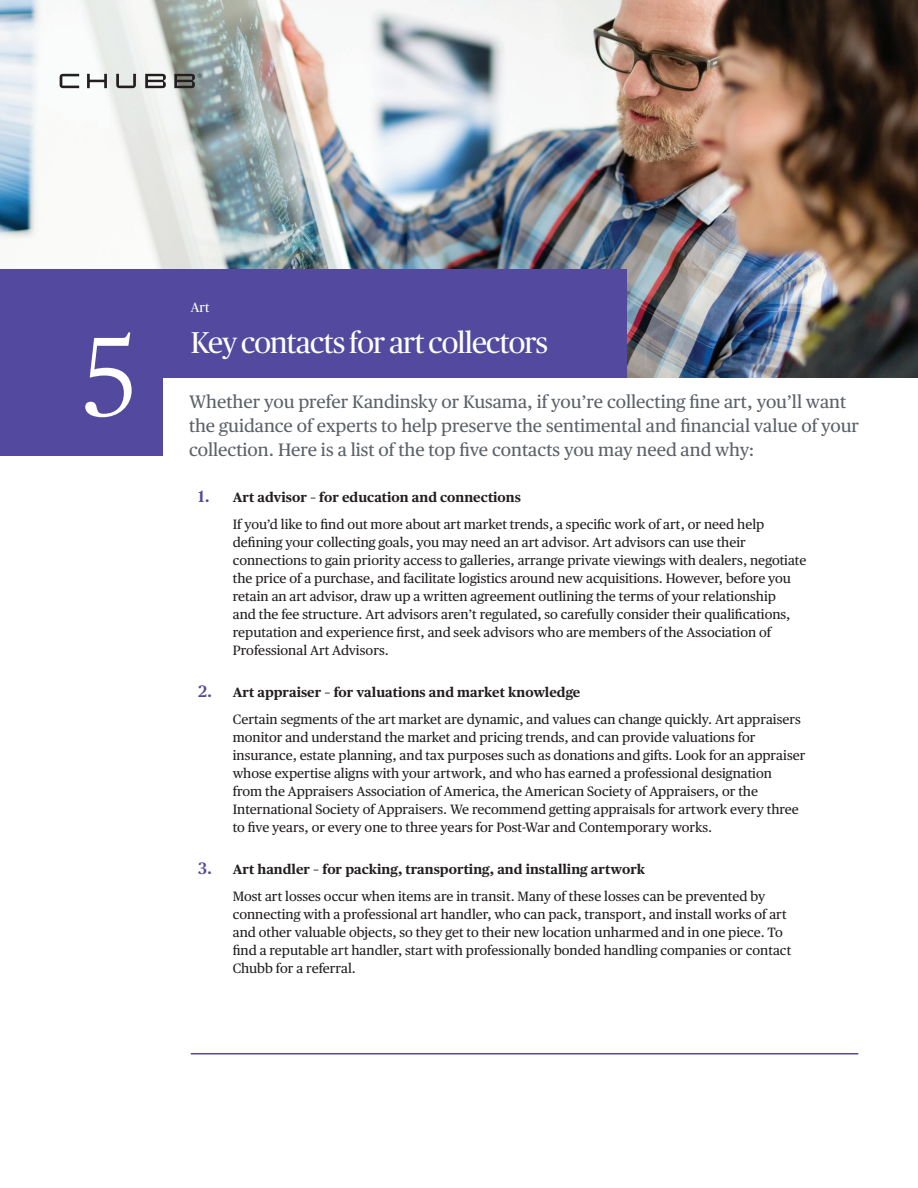
<style>
.page{position:relative;width:918px;height:1188px;background:#fff}
.page>*{position:absolute;margin:0;border:0;box-sizing:border-box;transform-origin:0 0}
.t1{font:300 112.5px "Chubb Publico";color:#fff}
.t2{font:30px "Chubb Publico";letter-spacing:-.025em;color:#fff}
.t3{font:18px/24px "Chubb Publico Text";color:#5c6269}
.t4{font:13.5px/18px "Chubb Publico Text";color:#231f20}
.t5{font:13.5px "Chubb Publico";color:#fff}
.s1{font-weight:600;font-size:16.5px;color:#534a9f}
.s2{font-weight:700}
</style>
<div class="page">
<img style="left:0;top:0;width:918px;height:378px">
<svg style="left:60px;top:74px;width:142px;height:14px"></svg>
<div style="left:0;top:269px;width:626px;height:186px;background:#534a9f"></div>
<div style="left:164px;top:378px;width:754px;height:87px;background:#fff"></div>
<hr style="left:191px;top:1053px;width:667px;height:1px;background:#534a9f">
<h1 class="t1" style="left:83px;top:300px;width:54px">5</h1>
<p class="t5" style="left:191px;top:298px;width:20px">Art</p>
<h2 class="t2" style="left:191px;top:321px;width:359px">Key contacts for art collectors</h2>
<p class="t3" style="left:189px;top:389px;width:672px">Whether you prefer Kandinsky or Kusama, if you’re collecting fine art, you’ll want the guidance of experts to help preserve the sentimental and financial value of your collection. Here is a list of the top five contacts you may need and why:</p>
<p class="t4" style="left:233px;top:483px;width:533px;line-height:27px;text-indent:-34px"><span class="s1">1.</span> <span class="s2">Art advisor – for education and connections<br></span>If you’d like to find out more about art market trends, a specific work of art, or need help</p>
<p class="t4" style="left:233px;top:533px;width:575px">defining your collecting goals, you may need an art advisor. Art advisors can use their connections to gain priority access to galleries, arrange private viewings with dealers, negotiate the price of a purchase, and facilitate logistics around new acquisitions. However, before you retain an art advisor, draw up a written agreement outlining the terms of your relationship<br>and the fee structure. Art advisors aren’t regulated, so carefully consider their qualifications, reputation and experience first, and seek advisors who are members of the Association of Professional Art Advisors.</p>
<p class="t4" style="left:233px;top:678px;width:570px;line-height:27px;text-indent:-34px"><span class="s1">2.</span> <span class="s2">Art appraiser – for valuations and market knowledge<br></span>Certain segments of the art market are dynamic, and values can change quickly. Art appraisers</p>
<p class="t4" style="left:233px;top:728px;width:574px">monitor and understand the market and pricing trends, and can provide valuations for insurance, estate planning, and tax purposes such as donations and gifts. Look for an appraiser whose expertise aligns with your artwork, and who has earned a professional designation<br>from the Appraisers Association of America, the American Society of Appraisers, or the International Society of Appraisers. We recommend getting appraisals for artwork every three to five years, or every one to three years for Post-War and Contemporary works.</p>
<p class="t4" style="left:233px;top:855px;width:534px;line-height:27px;text-indent:-34px"><span class="s1">3.</span> <span class="s2">Art handler – for packing, transporting, and installing artwork<br></span>Most art losses occur when items are in transit. Many of these losses can be prevented by</p>
<p class="t4" style="left:233px;top:905px;width:560px">connecting with a professional art handler, who can pack, transport, and install works of art and other valuable objects, so they get to their new location unharmed and in one piece. To find a reputable art handler, start with professionally bonded handling companies or contact Chubb for a referral.</p>
</div>
